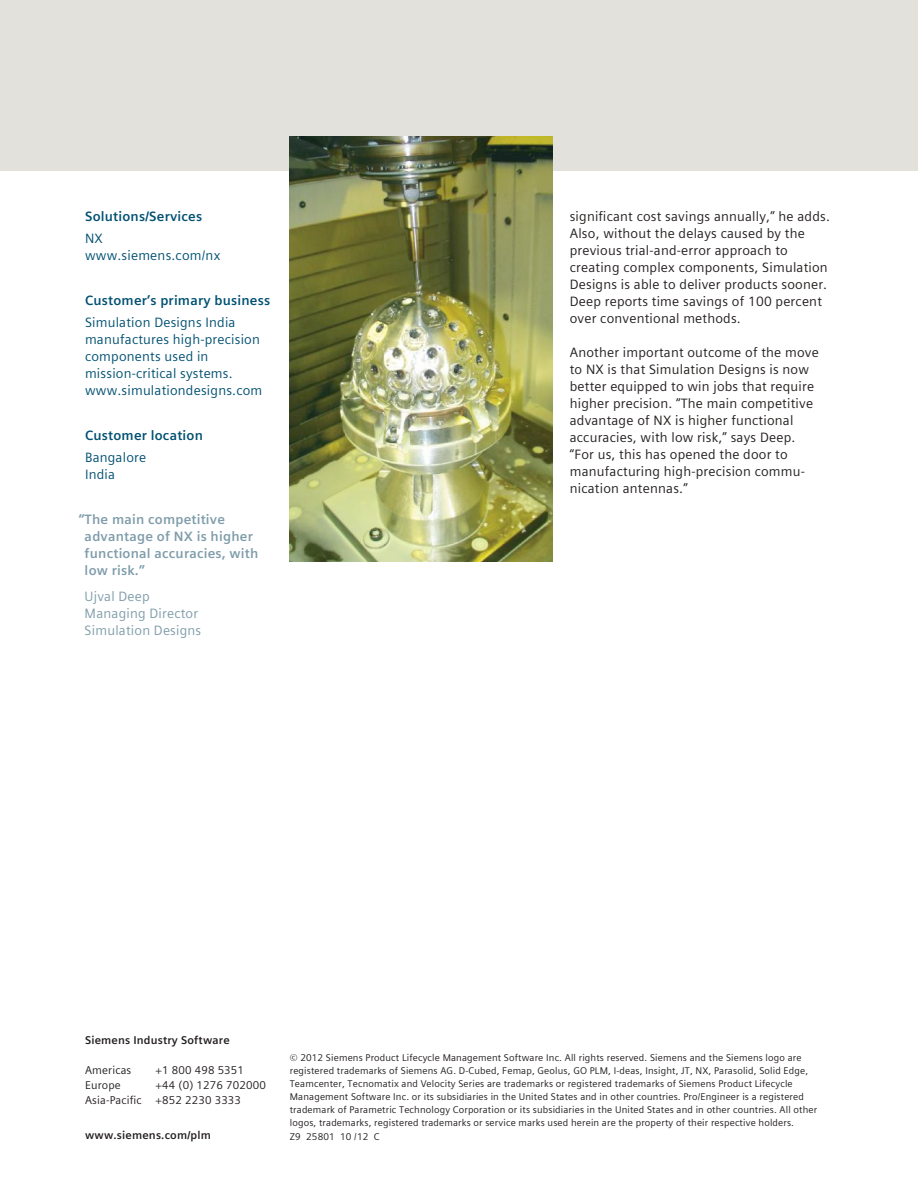
<style>
.page{position:relative;width:918px;height:1188px;background:#fff}
.page>*{position:absolute;margin:0;border:0;box-sizing:border-box;transform-origin:0 0}
.t1{font:13.5px/17px "Siemens Sans Global";letter-spacing:.015em;color:#241f1f}
.t2{font:13.5px/17px "Siemens Sans Global";letter-spacing:.015em;color:#005072}
.t3{font:700 13.5px/17px "Siemens Sans Global";letter-spacing:.015em;color:#7f9caa}
.t4{font:700 13.5px "Siemens Sans Global";letter-spacing:.015em;color:#005072}
.t5{font:13.5px/17px "Siemens Sans Global";letter-spacing:.015em;color:#7f9caa}
.t6{font:11.25px/14.9px "Siemens Sans Global";letter-spacing:.015em;color:#241f1f}
.t7{font:700 11.25px "Siemens Sans Global";letter-spacing:.015em;color:#241f1f}
.t8{font:9.75px/13px "Siemens Sans Global";letter-spacing:.015em;color:#241f1f}
</style>
<div class="page">
<div style="left:0;top:0;width:918px;height:170px;background:#e3e1db"></div>
<img style="left:289px;top:136px;width:264px;height:425px">
<h1 class="t4" style="left:85px;top:205px;width:119px">Solutions/Services</h1>
<h1 class="t2" style="left:85px;top:230px;width:137px">NX www.siemens.com/nx</h1>
<h1 class="t4" style="left:85px;top:290px;width:187px">Customer’s primary business</h1>
<h1 class="t2" style="left:85px;top:314px;width:179px">Simulation Designs India manufactures high-precision components used in mission-critical systems. www.simulationdesigns.com</h1>
<h1 class="t4" style="left:85px;top:425px;width:119px">Customer location</h1>
<h1 class="t2" style="left:85px;top:449px;width:63px">Bangalore<br>India</h1>
<h1 class="t3" style="left:85px;top:511px;width:175px;text-indent:-6px">“The main competitive advantage of NX is higher functional accuracies, with low risk.”</h1>
<h1 class="t5" style="left:85px;top:588px;width:118px">Ujval Deep<br>Managing Director<br>Simulation Designs</h1>
<p class="t1" style="left:570px;top:208px;width:262px">significant cost savings annually,” he adds.<br>Also, without the delays caused by the previous trial-and-error approach to creating complex components, Simulation Designs is able to deliver products sooner.<br>Deep reports time savings of 100 percent over conventional methods.</p>
<p class="t1" style="left:570px;top:344px;width:251px">Another important outcome of the move to NX is that Simulation Designs is now better equipped to win jobs that require higher precision. “The main competitive advantage of NX is higher functional accuracies, with low risk,” says Deep. “For us, this has opened the door to manufacturing high-precision commu&shy;nication antennas.”</p>
<p class="t7" style="left:85px;top:1032px;width:146px">Siemens Industry Software</p>
<p class="t6" style="left:85px;top:1063px;width:48px">Americas</p>
<p class="t6" style="left:156px;top:1063px;width:90px">+1 800 498 5351</p>
<p class="t6" style="left:85px;top:1077px;width:37px">Europe</p>
<p class="t8" style="left:290px;top:1051px;width:529px">© 2012 Siemens Product Lifecycle Management Software Inc. All rights reserved. Siemens and the Siemens logo are registered trademarks of Siemens AG. D-Cubed, Femap, Geolus, GO PLM, I-deas, Insight, JT, NX, Parasolid, Solid Edge, Teamcenter, Tecnomatix and Velocity Series are trademarks or registered trademarks of Siemens Product Lifecycle Management Software Inc. or its subsidiaries in the United States and in other countries. Pro/Engineer is a registered trademark of Parametric Technology Corporation or its subsidiaries in the United States and in other countries. All other logos, trademarks, registered trademarks or service marks used herein are the property of their respective holders.</p>
<p class="t6" style="left:85px;top:1077px;width:182px;text-indent:71px">+44 (0) 1276 702000<br>Asia-Pacific +852 2230 3333</p>
<p class="t7" style="left:85px;top:1126px;width:127px">www.siemens.com/plm</p>
<p class="t8" style="left:290px;top:1130px;width:91px">Z9 25801 10 /12 C</p>
</div>
